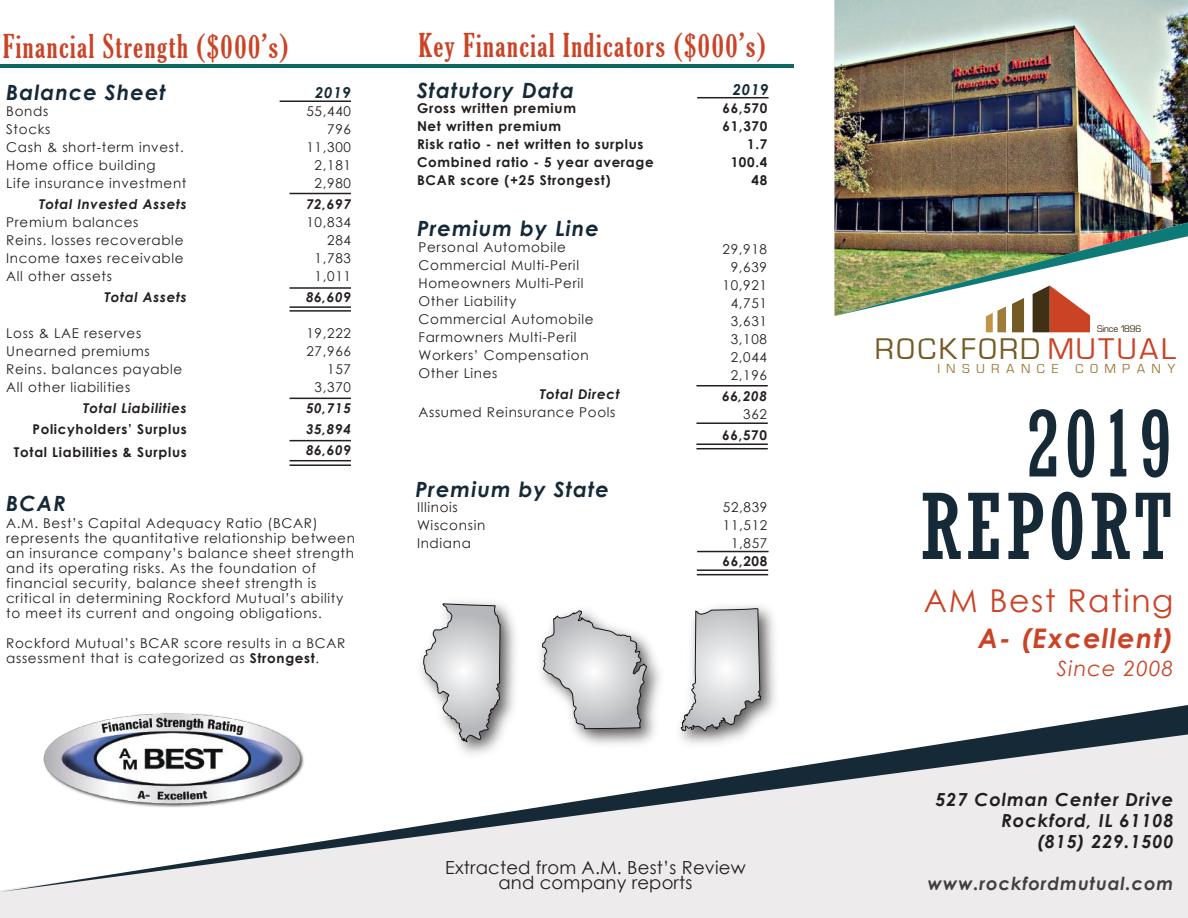
<style>
.page{position:relative;width:1188px;height:918px;background:#fff}
.page>*{position:absolute;margin:0;border:0;box-sizing:border-box;transform-origin:0 0}
.t1{font:condensed 90px/82.5px "Rockwell";letter-spacing:.05em;color:#152937;text-align:right}
.t2{font:extra-condensed 31.5px "Gloucester";letter-spacing:.05em;color:#cb4326}
.t3{font:31.5px "Century Gothic";letter-spacing:.05em;color:#cb4326}
.t4{font:30.9px "Waukegan LDO";letter-spacing:.1em;color:#745a23}
.t5{font:italic 700 27px "Century Gothic";letter-spacing:.05em;color:#cb4326}
.t6{font:italic 700 21px "Century Gothic";letter-spacing:.05em;color:#152937}
.t7{font:italic 21px "Century Gothic";letter-spacing:.05em;color:#cb4326}
.t8{font:italic 700 18px/21px "Century Gothic";letter-spacing:.05em;color:#241f1f;text-align:right}
.t9{font:18px/15px "Century Gothic";letter-spacing:.01em;color:#241f1f;text-align:center}
.t10{font:italic 700 18px "Century Gothic";letter-spacing:.05em;color:#414040}
.t11{font:italic 700 15px "Century Gothic";letter-spacing:.05em;color:#152937}
.t12{font:13.5px/18px "Century Gothic";letter-spacing:.05em;color:#241f1f}
.t13{font:700 13.5px/18px "Century Gothic";letter-spacing:.05em;color:#241f1f;text-align:right}
.t14{font:italic 700 13.5px/21px "Century Gothic";letter-spacing:.05em;color:#241f1f;text-align:justify}
.t15{font:13.5px "Waukegan LDO";letter-spacing:.5em;color:#9d7b39}
.t16{font:9.9px "Waukegan LDO";color:#403116}
.s1{font-weight:700}
.s2{color:#ca4325}
</style>
<div class="page">
<div style="left:0;top:892px;width:1188px;height:26px;background:#edebec"></div>
<img style="left:834px;top:0;width:354px;height:222px">
<svg style="left:0;top:705px;width:1188px;height:187px;fill:#edebec"></svg>
<hr style="left:0;top:65px;width:793px;height:3px;background:#0f6762">
<hr style="left:290px;top:193px;width:61px;height:1px;background:#241f1f">
<hr style="left:280px;top:100px;width:71px;height:2px;background:#241f1f">
<hr style="left:290px;top:287px;width:61px;height:2px;background:#241f1f">
<hr style="left:290px;top:310px;width:61px;height:2px;background:#241f1f">
<hr style="left:290px;top:306px;width:61px;height:2px;background:#241f1f">
<hr style="left:290px;top:398px;width:61px;height:1px;background:#241f1f">
<hr style="left:697px;top:97px;width:72px;height:1px;background:#241f1f">
<hr style="left:696px;top:448px;width:72px;height:1px;background:#241f1f">
<hr style="left:696px;top:443px;width:72px;height:2px;background:#241f1f">
<hr style="left:696px;top:385px;width:72px;height:2px;background:#241f1f">
<hr style="left:697px;top:574px;width:71px;height:1px;background:#241f1f">
<hr style="left:697px;top:569px;width:71px;height:2px;background:#241f1f">
<hr style="left:697px;top:551px;width:72px;height:1px;background:#241f1f">
<hr style="left:696px;top:422px;width:72px;height:2px;background:#241f1f">
<hr style="left:290px;top:440px;width:61px;height:1px;background:#241f1f">
<hr style="left:290px;top:464px;width:61px;height:2px;background:#241f1f">
<hr style="left:290px;top:460px;width:61px;height:1px;background:#241f1f">
<img style="left:834px;top:222px;width:354px;height:110px">
<img style="left:669px;top:607px;width:116px;height:148px">
<svg style="left:681px;top:443px;width:81px;height:289px"></svg>
<img style="left:411px;top:605px;width:114px;height:161px">
<svg style="left:423px;top:601px;width:78px;height:142px"></svg>
<img style="left:530px;top:607px;width:141px;height:146px">
<svg style="left:542px;top:610px;width:105px;height:119px"></svg>
<img style="left:37px;top:705px;width:268px;height:127px">
<h2 class="t2" style="left:3px;top:28px;width:287px">Financial Strength ($000’s)</h2>
<h2 class="t2" style="left:419px;top:27px;width:349px">Key Financial Indicators ($000’s)</h2>
<h3 class="t6" style="left:6px;top:76px;width:161px">Balance Sheet</h3>
<p class="t11" style="left:315px;top:81px;width:37px">2019</p>
<p class="t12" style="left:6px;top:102px;width:182px">Bonds<br>Stocks<br>Cash &amp; short-term invest.<br>Home office building<br>Life insurance investment</p>
<p class="t14" style="left:39px;top:193px;width:149px">Total Invested Assets</p>
<p class="t12" style="left:6px;top:213px;width:179px">Premium balances<br>Reins. losses recoverable<br>Income taxes receivable<br>All other assets</p>
<p class="t14" style="left:105px;top:286px;width:84px">Total Assets</p>
<p class="t12" style="left:6px;top:324px;width:178px">Loss &amp; LAE reserves<br>Unearned premiums<br>Reins. balances payable<br>All other liabilities</p>
<p class="t14" style="left:83px;top:397px;width:105px">Total Liabilities</p>
<p class="t13" style="left:14px;top:418px;width:174px;line-height:22.5px">Policyholders’ Surplus<br>Total Liabilities &amp; Surplus</p>
<h3 class="t6" style="left:417px;top:74px;width:158px">Statutory Data</h3>
<p class="t11" style="left:733px;top:78px;width:37px">2019</p>
<p class="t13" style="left:417px;top:99px;width:238px;text-align:left">Gross written premium<br>Net written premium<br>Risk ratio - net written to surplus<br>Combined ratio - 5 year average<br>BCAR score (+25 Strongest)</p>
<p class="t13" style="left:722px;top:99px;width:46px">66,570<br>61,370<br>1.7<br>100.4<br>48</p>
<h3 class="t6" style="left:417px;top:213px;width:183px">Premium by Line</h3>
<p class="t12" style="left:418px;top:238px;width:177px">Personal Automobile<br>Commercial Multi-Peril<br>Homeowners Multi-Peril<br>Other Liability<br>Commercial Automobile<br>Farmowners Multi-Peril<br>Workers’ Compensation<br>Other Lines</p>
<p class="t14" style="left:540px;top:383px;width:82px">Total Direct</p>
<p class="t12" style="left:418px;top:403px;width:199px">Assumed Reinsurance Pools</p>
<p class="t12" style="left:306px;top:102px;width:46px;text-align:right">55,440<br>796<br>11,300<br>2,181<br>2,980</p>
<p class="t14" style="left:306px;top:193px;width:46px">72,697</p>
<p class="t12" style="left:306px;top:213px;width:46px;text-align:right">10,834<br>284<br>1,783<br>1,011</p>
<p class="t14" style="left:306px;top:286px;width:46px">86,609</p>
<p class="t12" style="left:306px;top:324px;width:46px;text-align:right">19,222<br>27,966<br>157<br>3,370</p>
<p class="t14" style="left:306px;top:397px;width:46px">50,715<br>35,894<br>86,609</p>
<p class="t12" style="left:723px;top:240px;width:46px;text-align:right">29,918<br>9,639<br>10,921<br>4,751<br>3,631<br>3,108<br>2,044<br>2,196</p>
<p class="t14" style="left:722px;top:385px;width:46px">66,208</p>
<p class="t12" style="left:743px;top:405px;width:25px">362</p>
<p class="t13" style="left:722px;top:426px;width:46px">66,570</p>
<h3 class="t6" style="left:6px;top:488px;width:61px">BCAR</h3>
<p class="t12" style="left:6px;top:515px;width:350px;line-height:15px">A.M. Best’s Capital Adequacy Ratio (BCAR) represents the quantitative relationship between an insurance company’s balance sheet strength and its operating risks. As the foundation of financial security, balance sheet strength is critical in determining Rockford Mutual’s ability to meet its current and ongoing obligations.</p>
<p class="t12" style="left:6px;top:635px;width:341px;line-height:15px">Rockford Mutual’s BCAR score results in a BCAR assessment that is categorized as <span class="s1">Strongest</span>.</p>
<h3 class="t6" style="left:416px;top:473px;width:195px">Premium by State</h3>
<p class="t12" style="left:417px;top:498px;width:70px">Illinois<br>Wisconsin<br>Indiana</p>
<p class="t12" style="left:723px;top:498px;width:46px;text-align:right">52,839<br>11,512<br>1,857</p>
<p class="t13" style="left:722px;top:552px;width:46px">66,208</p>
<h3 class="t9" style="left:445px;top:860px;width:302px">Extracted from A.M. Best’s Review and company reports</h3>
<p class="t16" style="left:1097px;top:324px;width:45px">Since 1896</p>
<h3 class="t4" style="left:875px;top:333px;width:302px">ROCKFORD <span class="s2">MUTUAL</span></h3>
<p class="t15" style="left:938px;top:361px;width:122px">INSURANCE</p>
<p class="t15" style="left:1075px;top:361px;width:102px">COMPANY</p>
<h1 class="t1" style="left:921px;top:404px;width:252px">2019<br>REPORT</h1>
<h2 class="t3" style="left:924px;top:579px;width:251px">AM Best Rating</h2>
<h3 class="t5" style="left:978px;top:618px;width:197px">A- (Excellent)</h3>
<h3 class="t7" style="left:1057px;top:654px;width:118px">Since 2008</h3>
<h3 class="t8" style="left:936px;top:788px;width:239px">527 Colman Center Drive<br>Rockford, IL 61108<br>(815) 229.1500</h3>
<h3 class="t10" style="left:928px;top:870px;width:247px">www.rockfordmutual.com</h3>
</div>
